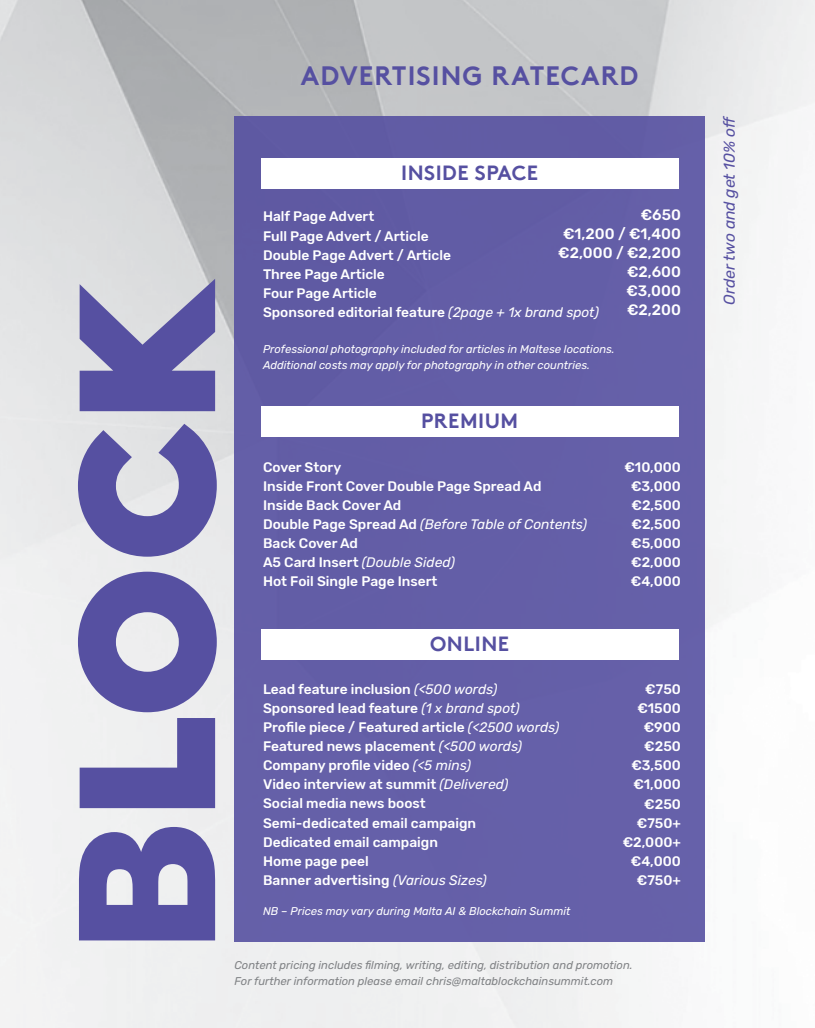
<style>
.page{position:relative;width:815px;height:1028px;background:#fff}
.page>*{position:absolute;margin:0;border:0;box-sizing:border-box;transform-origin:0 0}
.t1{font:700 26.5px "Brown";letter-spacing:.04em;color:#5650a1}
.t2{font:700 20.5px "Brown";letter-spacing:.025em;color:#5650a1}
.t3{font:italic 15.62px "Rubik";letter-spacing:-.005em;color:#5650a1}
.t4{font:500 15px/19px "Rubik";color:#fff;text-align:right}
.t5{font:500 13.75px/19px "Rubik";color:#fff}
.t6{font:italic 11.25px/16px "Rubik";color:#fff}
.t7{font:italic 11.25px/16px "Rubik";color:#808285}
.s1{font-weight:400;font-style:italic}
</style>
<div class="page">
<img style="left:0;top:0;width:815px;height:1028px">
<div style="left:235px;top:116px;width:470px;height:825px;background:#645fa8"></div>
<div style="left:261px;top:159px;width:418px;height:30px;background:#fff"></div>
<div style="left:261px;top:406px;width:418px;height:30px;background:#fff"></div>
<div style="left:261px;top:629px;width:418px;height:30px;background:#fff"></div>
<svg style="left:80px;top:718px;width:135px;height:90px"></svg>
<svg style="left:78px;top:571px;width:139px;height:141px;background:#8c88bc"></svg>
<svg style="left:78px;top:424px;width:139px;height:132px;background:#9491bf"></svg>
<svg style="left:80px;top:279px;width:135px;height:132px;background:#837fb5"></svg>
<svg style="left:79px;top:827px;width:136px;height:113px"></svg>
<h1 class="t1" style="left:301px;top:60px;width:339px">ADVERTISING RATECARD</h1>
<h2 class="t2" style="left:401px;top:160px;width:139px">INSIDE SPACE</h2>
<p class="t5" style="left:263px;top:207px;width:337px">Half Page Advert<br>Full Page Advert / Article<br>Double Page Advert / Article<br>Three Page Article<br>Four Page Article<br>Sponsored editorial feature <span class="s1">(2page + 1x brand spot)</span></p>
<p class="t4" style="left:558px;top:205px;width:124px">€650<br>€1,200 / €1,400 €2,000 / €2,200 €2,600<br>€3,000<br>€2,200</p>
<p class="t6" style="left:263px;top:342px;width:353px">Professional photography included for articles in Maltese locations.<br>Additional costs may apply for photography in other countries.</p>
<h2 class="t2" style="left:421px;top:409px;width:99px">PREMIUM</h2>
<p class="t5" style="left:263px;top:458px;width:326px">Cover Story<br>Inside Front Cover Double Page Spread Ad<br>Inside Back Cover Ad<br>Double Page Spread Ad <span class="s1">(Before Table of Contents)<br></span>Back Cover Ad<br>A5 Card Insert <span class="s1">(Double Sided)<br></span>Hot Foil Single Page Insert</p>
<p class="t5" style="left:624px;top:458px;width:58px;text-align:center">€10,000 €3,000 €2,500 €2,500 €5,000 €2,000 €4,000</p>
<h2 class="t2" style="left:430px;top:631px;width:81px">ONLINE</h2>
<p class="t5" style="left:263px;top:680px;width:298px">Lead feature inclusion <span class="s1">(&lt;500 words)<br></span>Sponsored lead feature <span class="s1">(1 x brand spot)<br></span>Profile piece / Featured article <span class="s1">(&lt;2500 words)<br></span>Featured news placement <span class="s1">(&lt;500 words)<br></span>Company profile video <span class="s1">(&lt;5 mins)<br></span>Video interview at summit <span class="s1">(Delivered)<br></span>Social media news boost<br>Semi-dedicated email campaign<br>Dedicated email campaign<br>Home page peel<br>Banner advertising <span class="s1">(Various Sizes)</span></p>
<p class="t5" style="left:623px;top:680px;width:60px;text-align:right">€750 €1500 €900 €250 €3,500 €1,000 €250 €750+ €2,000+ €4,000 €750+</p>
<p class="t6" style="left:263px;top:903px;width:309px">NB – Prices may vary during Malta AI &amp; Blockchain Summit</p>
<p class="t7" style="left:235px;top:958px;width:400px">Content pricing includes filming, writing, editing, distribution and promotion.<br>For further information please email chris@maltablockchainsummit.com</p>
<p class="t3" style="left:721px;top:304px;width:190px;rotate:-90deg">Order two and get 10% off</p>
</div>
